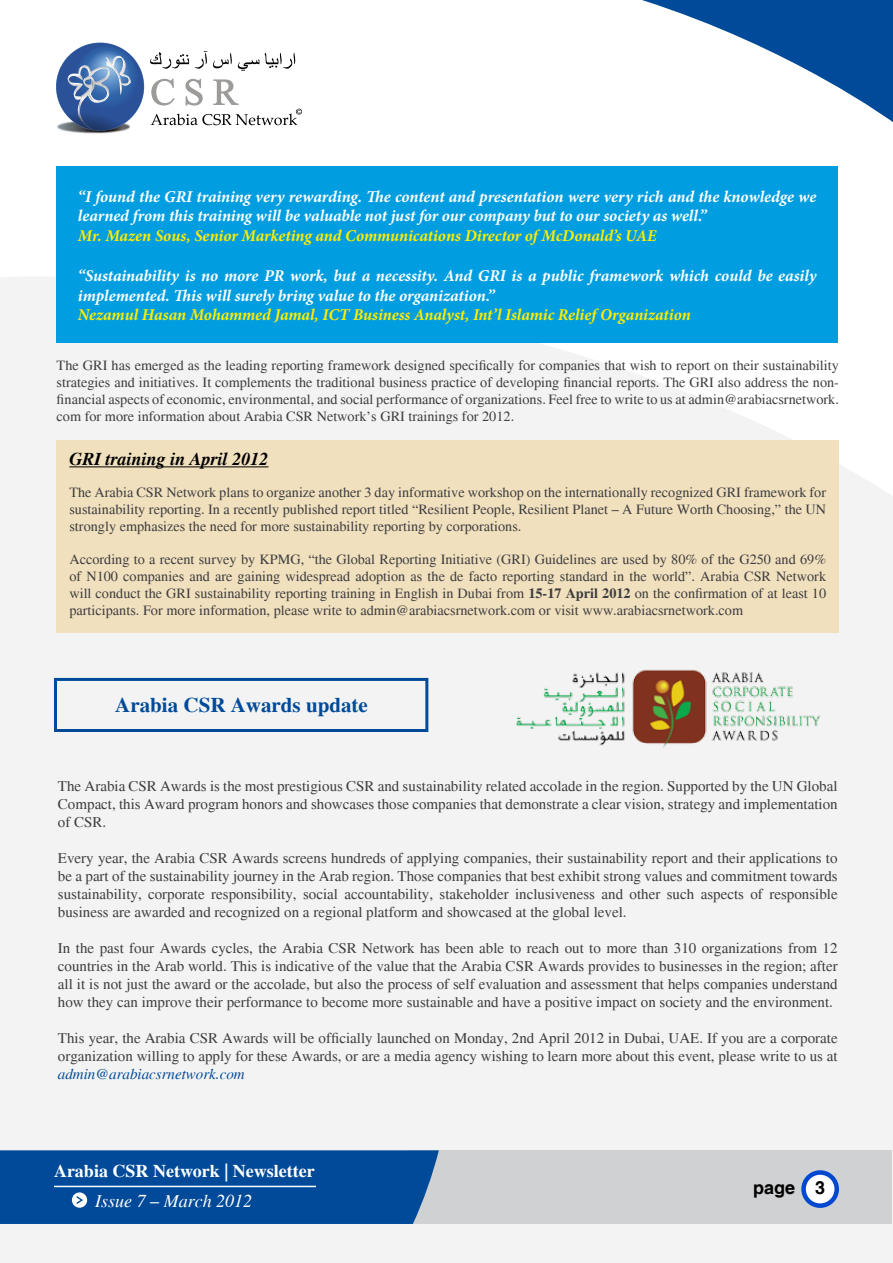
<style>
.page{position:relative;width:893px;height:1263px;background:#fff}
.page>*{position:absolute;margin:0;border:0;box-sizing:border-box;transform-origin:0 0}
.t1{font:700 21px "Times";color:#004a99}
.t2{font:700 18px "Times";color:#fff}
.t3{font:italic 700 18px "Times";color:#000}
.t4{font:italic 18px "Times";color:#fff}
.t5{font:700 18px "Helvetica";color:#000}
.t6{font:italic 700 16.5px/19.8px "Minion Pro";letter-spacing:-.005em;color:#fff}
.t7{font:italic 700 16.5px "Minion Pro";letter-spacing:-.005em;color:#ffed00}
.t8{font:15px/18px "Times";color:#3e3d40;text-align:justify}
.t9{font:italic 15px "Times";color:#004a99}
.t10{font:14.25px/17.1px "Times";color:#3e3d40;text-align:justify}
.s1{font-weight:700}
</style>
<div class="page">
<div style="left:0;top:276px;width:893px;height:987px;background:#f3f3f3"></div>
<div style="left:408px;top:1150px;width:484px;height:74px;background:#d0d1d2"></div>
<svg style="left:804px;top:1172px;width:33px;height:34px"></svg>
<div style="left:801px;top:1170px;width:38px;height:38px;border:4px solid #0048d0;border-radius:50%"></div>
<svg style="left:0;top:1150px;width:439px;height:74px;background:#0a519c"></svg>
<svg style="left:642px;top:0;width:251px;height:122px"></svg>
<img style="left:57px;top:114px;width:78px;height:20px">
<svg style="left:150px;top:52px;width:39px;height:17px"></svg>
<svg style="left:195px;top:51px;width:101px;height:20px"></svg>
<svg style="left:56px;top:43px;width:88px;height:88px"></svg>
<svg style="left:151px;top:79px;width:151px;height:46px"></svg>
<svg style="left:67px;top:54px;width:64px;height:76px;background:#5778ab"></svg>
<div style="left:57px;top:167px;width:781px;height:176px;background:#009ee0"></div>
<div style="left:54px;top:678px;width:374px;height:54px;border:3px solid #004a99"></div>
<img style="left:500px;top:655px;width:336px;height:100px">
<div style="left:57px;top:440px;width:782px;height:193px;background:#f1e0bd"></div>
<hr style="left:69px;top:466px;width:199px;height:1px;background:#000">
<p class="t6" style="left:78px;top:186px;width:740px">I“ found the GRI training very rewarding. The content and presentation were very rich and the knowledge we learnedfrom this training will be valuable notjustfor our company but to our society as well“.</p>
<p class="t7" style="left:78px;top:224px;width:580px">Mr. Mazen Sous, Senior Marketing and Communications Director ofMcDonald s’ UAE</p>
<p class="t6" style="left:78px;top:265px;width:740px">“Sustainability is no more PR work, but a necessity. And GRI is a public framework which could be easily implemented. This will surely bring value to the organization“.</p>
<p class="t7" style="left:78px;top:303px;width:614px">Nezamul Hasan Mohammed Jamal, ICT Business Analyst, Int l’ Islamic Relief Organization</p>
<p class="t10" style="left:57px;top:357px;width:784px">The GRI has emerged as the leading reporting framework designed specifically for companies that wish to report on their sustainability</p>
<p class="t10" style="left:57px;top:391px;width:784px">financial aspects of economic, environmental, and social performance of organizations. Feel free to write to us at admin@arabiacsrnetwork.</p>
<p class="t10" style="left:57px;top:374px;width:784px">strategies and initiatives. It complements the traditional business practice of developing financial reports. The GRI also address the non-</p>
<p class="t10" style="left:57px;top:408px;width:459px">com for more information about Arabia CSR Network s’ GRI trainings for 2012.</p>
<p class="t3" style="left:69px;top:449px;width:201px">GRI training in April 2012</p>
<p class="t10" style="left:69px;top:484px;width:758px">The Arabia CSR Network plans to organize another 3 day informative workshop on the internationally recognized GRI framework for sustainability reporting In. a recently published report titled “Resilient People, Resilient Planet – A Future Worth Choosing,” the UN strongly emphasizes the need for more sustainability reporting by corporations.</p>
<p class="t10" style="left:69px;top:550px;width:758px">According to a recent survey by KPMG “, the Global Reporting Initiative (GRI) Guidelines are used by 80% of the G250 and 69% of N100 companies and are gaining widespread adoption as the de facto reporting standard in the world .” Arabia CSR Network will conduct the GRI sustainability reporting training in English in Dubai from <span class="s1">15-17 April 2012</span> on the confirmation of at least 10 participants. For more information, please write to admin@arabiacsrnetwork.com or visit www.arabiacsrnetwork.com</p>
<h1 class="t1" style="left:115px;top:693px;width:254px">Arabia CSR Awards update</h1>
<p class="t8" style="left:58px;top:777px;width:781px">The Arabia CSR Awards is the most prestigious CSR and sustainability related accolade in the region. Supported by the UN Global Compact, this Award program honors and showcases those companies that demonstrate a clear vision, strategy and implementation of CSR.</p>
<p class="t8" style="left:58px;top:849px;width:781px">Every year, the Arabia CSR Awards screens hundreds of applying companies, their sustainability report and their applications to be a part of the sustainability journey in the Arab region. Those companies that best exhibit strong values and commitment towards sustainability, corporate responsibility, social accountability, stakeholder inclusiveness and other such aspects of responsible business are awarded and recognized on a regional platform and showcased at the global level.</p>
<p class="t8" style="left:58px;top:939px;width:781px">In the past four Awards cycles, the Arabia CSR Network has been able to reach out to more than 310 organizations from 12 countries in the Arab world. This is indicative of the value that the Arabia CSR Awards provides to businesses in the region; after all isit not just the award or the accolade, but also the process of self evaluation and assessment that helps companies understand how they can improve their performance to become more sustainable and have a positive impact on society and the environment.</p>
<p class="t8" style="left:58px;top:1029px;width:781px">This year, the Arabia CSR Awards will be officially launched on Monday 2, nd April 2012 in Dubai, UAE. If you are a corporate organization willing to apply for these Awards, or are a media agency wishing to learn more about this event, please write to us at</p>
<p class="t9" style="left:58px;top:1065px;width:188px">admin@arabiacsrnetwork.com</p>
<p class="t2" style="left:54px;top:1161px;width:262px">Arabia CSR Network | Newsletter</p>
<p class="t4" style="left:95px;top:1191px;width:158px">Issue 7 – March 2012</p>
<p class="t5" style="left:753px;top:1177px;width:44px">page</p>
<p class="t5" style="left:815px;top:1177px;width:12px">3</p>
</div>
